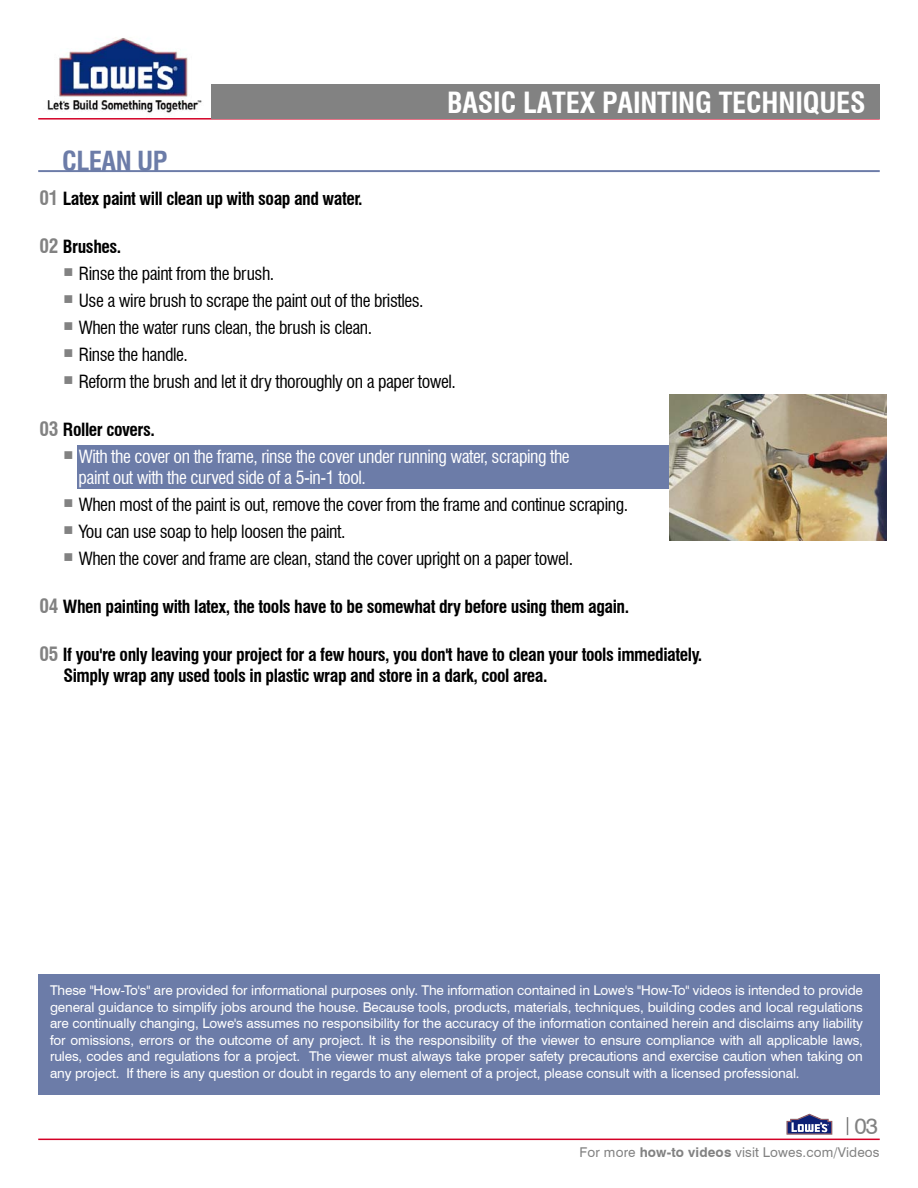
<style>
.page{position:relative;width:918px;height:1188px;background:#fff}
.page>*{position:absolute;margin:0;border:0;box-sizing:border-box;transform-origin:0 0}
.t1{font:700 condensed 28.5px "Swiss 721 BT";letter-spacing:-.005em;color:#fff}
.t2{font:700 condensed 27px "Swiss 721 BT";letter-spacing:-.025em;color:#6c7ca8}
.t3{font:22.5px "Swiss 721 BT";color:#828282}
.t4{font:condensed 17.85px "Swiss 721 BT";letter-spacing:-.025em;color:#000}
.t5{font:700 condensed 17.85px/21px "Swiss 721 BT";letter-spacing:-.025em;color:#000}
.t6{font:condensed 17.85px/21px "Swiss 721 BT";letter-spacing:-.025em;color:#fff}
.t7{font:13.5px/16.5px "Swiss 721 BT";letter-spacing:-.01em;color:#fff;text-align:justify}
.t8{font:13.5px "Swiss 721 BT";letter-spacing:.01em;color:#828282}
.s1{font-size:19.2px;color:#828282}
.s2{font-weight:700}
</style>
<div class="page">
<svg style="left:847px;top:1117px;width:1px;height:18px"></svg>
<hr style="left:38px;top:1139px;width:842px;height:1px;background:#d40026">
<svg style="left:786px;top:1114px;width:46px;height:21px"></svg>
<img style="left:47px;top:37px;width:155px;height:76px">
<hr style="left:38px;top:118px;width:842px;height:2px;background:#d40026">
<div style="left:212px;top:84px;width:668px;height:34px;background:#828282"></div>
<div style="left:38px;top:975px;width:842px;height:120px;background:#6c7ca8"></div>
<div style="left:77px;top:446px;width:632px;height:43px;background:#6c7ca8"></div>
<img style="left:669px;top:394px;width:217px;height:147px">
<hr style="left:38px;top:170px;width:842px;height:2px;background:#6c7ca8">
<h2 class="t2" style="left:62px;top:145px;width:107px">CLEAN UP</h2>
<h1 class="t1" style="left:447px;top:86px;width:420px">BASIC LATEX PAINTING TECHNIQUES</h1>
<h3 class="t5" style="left:39px;top:188px;width:325px"><span class="s1">01</span> Latex paint will clean up with soap and water.</h3>
<h3 class="t5" style="left:39px;top:236px;width:83px"><span class="s1">02</span> Brushes.</h3>
<h3 class="t4" style="left:63px;top:263px;width:212px"><sup>■</sup> Rinse the paint from the brush.</h3>
<h3 class="t4" style="left:63px;top:290px;width:362px"><sup>■</sup> Use a wire brush to scrape the paint out of the bristles.</h3>
<h3 class="t4" style="left:63px;top:317px;width:310px"><sup>■</sup> When the water runs clean, the brush is clean.</h3>
<h3 class="t4" style="left:63px;top:344px;width:126px"><sup>■</sup> Rinse the handle.</h3>
<h3 class="t4" style="left:63px;top:371px;width:394px"><sup>■</sup> Reform the brush and let it dry thoroughly on a paper towel.</h3>
<h3 class="t5" style="left:39px;top:419px;width:117px"><span class="s1">03</span> Roller covers.</h3>
<h3 class="t6" style="left:78px;top:446px;width:493px;text-indent:-15px"><sup>■</sup> With the cover on the frame, rinse the cover under running water, scraping the paint out with the curved side of a 5-in-1 tool.</h3>
<h3 class="t4" style="left:63px;top:494px;width:566px"><sup>■</sup> When most of the paint is out, remove the cover from the frame and continue scraping.</h3>
<h3 class="t4" style="left:63px;top:521px;width:283px"><sup>■</sup> You can use soap to help loosen the paint.</h3>
<h3 class="t4" style="left:63px;top:548px;width:511px"><sup>■</sup> When the cover and frame are clean, stand the cover upright on a paper towel.</h3>
<h3 class="t5" style="left:39px;top:596px;width:591px"><span class="s1">04</span> When painting with latex, the tools have to be somewhat dry before using them again.</h3>
<h3 class="t5" style="left:63px;top:644px;width:640px;text-indent:-24px"><span class="s1">05</span> If you're only leaving your project for a few hours, you don't have to clean your tools immediately.<br>Simply wrap any used tools in plastic wrap and store in a dark, cool area.</h3>
<p class="t7" style="left:50px;top:982px;width:815px">These "How-To's" are provided for informational purposes only. The information contained in Lowe's "How-To" videos is intended to provide general guidance to simplify jobs around the house. Because tools, products, materials, techniques, building codes and local regulations are continually changing, Lowe's assumes no responsibility for the accuracy of the information contained herein and disclaims any liability for omissions, errors or the outcome of any project. It is the responsibility of the viewer to ensure compliance with all applicable laws, rules, codes and regulations for a project. The viewer must always take proper safety precautions and exercise caution when taking on any project. If there is any question or doubt in regards to any element of a project, please consult with a licensed professional.</p>
<h3 class="t3" style="left:855px;top:1113px;width:25px">03</h3>
<p class="t8" style="left:579px;top:1143px;width:302px">For more <span class="s2">how-to videos</span> visit Lowes.com/Videos</p>
</div>
